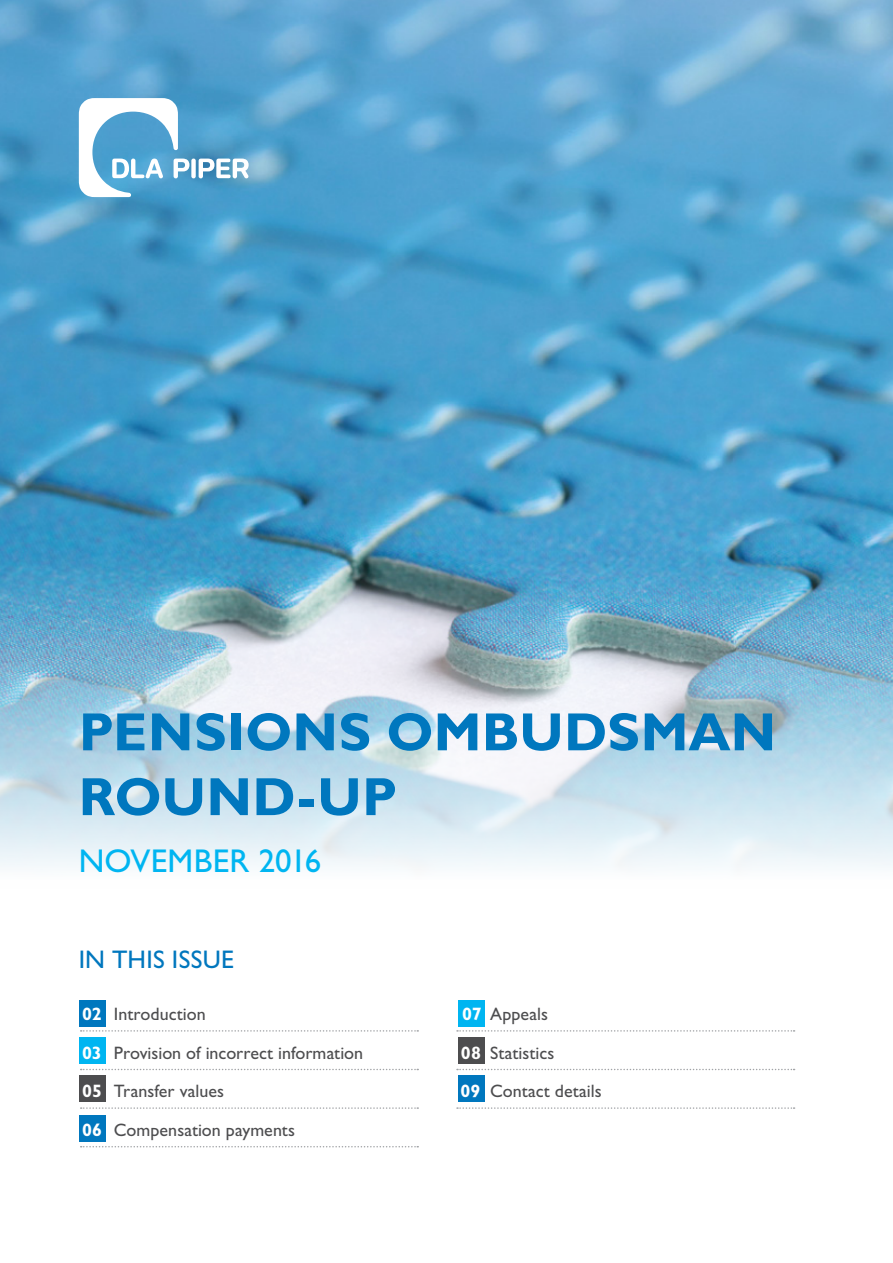
<style>
.page{position:relative;width:893px;height:1263px;background:#fff}
.page>*{position:absolute;margin:0;border:0;box-sizing:border-box;transform-origin:0 0}
.t1{font:700 54px/64.8px "Gill Sans Std";letter-spacing:.005em;color:#0077be}
.t2{font:33px "Gill Sans Std";letter-spacing:.005em;color:#00b5f1}
.t3{font:25.5px "Gill Sans Std";letter-spacing:.015em;color:#0077be}
.t4{font:18px/38.5px "Gill Sans Std";color:#4d4d4f}
.s1{font-weight:700;color:#fff}
</style>
<div class="page">
<img style="left:0;top:0;width:893px;height:868px">
<div style="left:191px;top:159px;width:5px;height:19px;background:#fff;border-radius:2px"></div>
<svg style="left:199px;top:159px;width:50px;height:19px"></svg>
<svg style="left:79px;top:98px;width:110px;height:99px"></svg>
<div style="left:79px;top:1000px;width:27px;height:27px;background:#0077be"></div>
<div style="left:458px;top:1037px;width:27px;height:27px;background:#4d4d4f"></div>
<div style="left:79px;top:1037px;width:27px;height:27px;background:#00b5f1"></div>
<div style="left:458px;top:1075px;width:27px;height:27px;background:#0077be"></div>
<div style="left:79px;top:1075px;width:27px;height:27px;background:#4d4d4f"></div>
<div style="left:79px;top:1115px;width:27px;height:26px;background:#0077be"></div>
<div style="left:458px;top:1000px;width:27px;height:27px;background:#00b5f1"></div>
<svg style="left:81px;top:1030px;width:337px;height:2px"></svg>
<svg style="left:81px;top:1069px;width:337px;height:1px"></svg>
<svg style="left:81px;top:1107px;width:337px;height:2px"></svg>
<svg style="left:81px;top:1146px;width:337px;height:1px"></svg>
<svg style="left:457px;top:1030px;width:338px;height:2px"></svg>
<svg style="left:457px;top:1069px;width:338px;height:1px"></svg>
<svg style="left:457px;top:1107px;width:338px;height:2px"></svg>
<h1 class="t1" style="left:79px;top:699px;width:699px">PENSIONS OMBUDSMAN<br>ROUND-UP</h1>
<h2 class="t2" style="left:79px;top:842px;width:244px">NOVEMBER 2016</h2>
<h3 class="t3" style="left:79px;top:945px;width:157px">IN THIS ISSUE</h3>
<p class="t4" style="left:82px;top:995px;width:283px"><span class="s1">02</span> Introduction<br><span class="s1">03</span> Provision of incorrect information<br><span class="s1">05</span> Transfer values<br><span class="s1">06</span> Compensation payments</p>
<p class="t4" style="left:460px;top:995px;width:143px"><span class="s1">07</span> Appeals<br><span class="s1">08</span> Statistics<br><span class="s1">09</span> Contact details</p>
</div>
